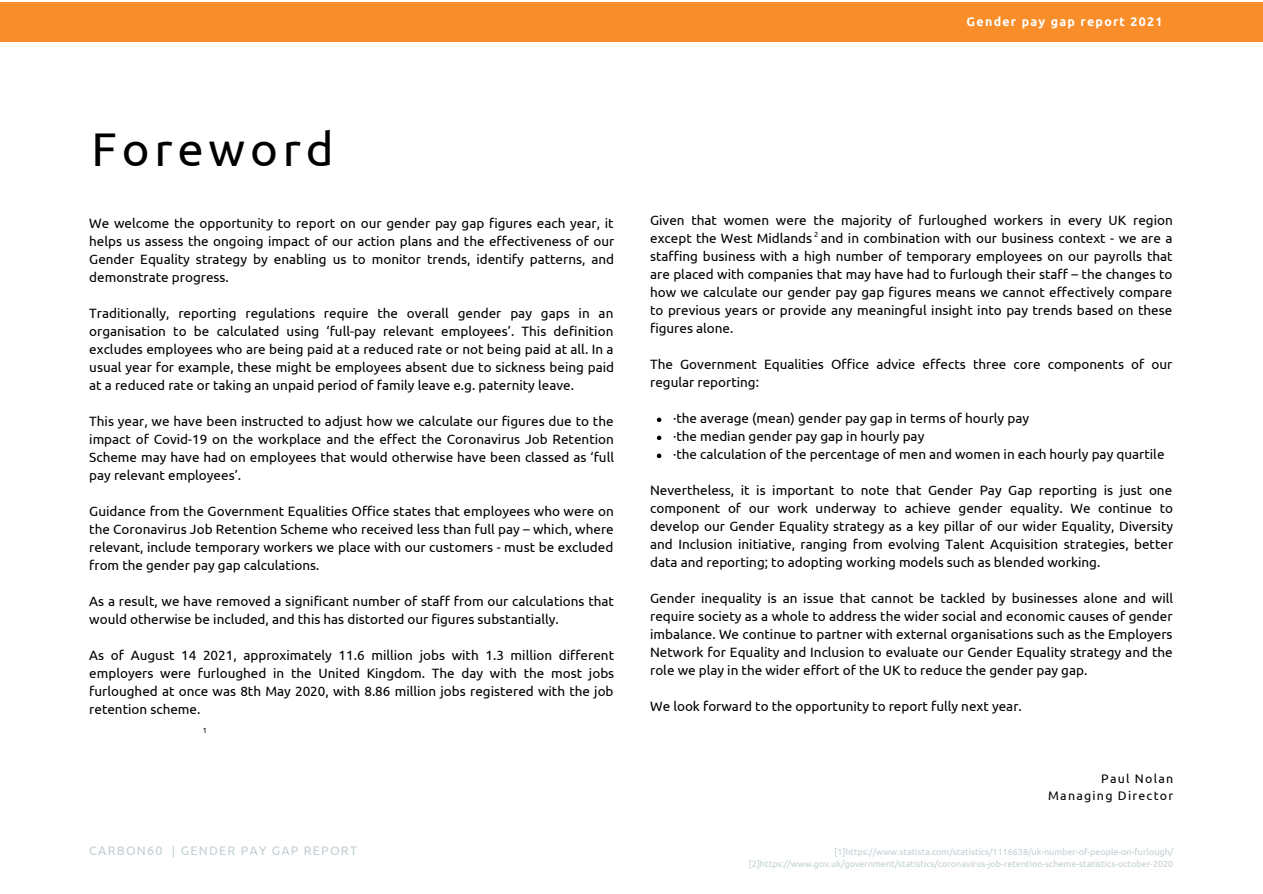
<style>
.page{position:relative;width:1263px;height:894px;background:#fff}
.page>*{position:absolute;margin:0;border:0;box-sizing:border-box;transform-origin:0 0}
.t1{font:47.25px "Ubuntu";letter-spacing:.1em;color:#000}
.t2{font:13.5px/18px "Ubuntu";color:#000;text-align:justify}
.t3{font:12.45px "Ubuntu";letter-spacing:.1em;color:#c1cfd3}
.t4{font:12.45px "Ubuntu";letter-spacing:.1em;color:#000}
.t5{font:700 12.45px "Ubuntu";letter-spacing:.1em;color:#fff}
.t6{font:9px "Ubuntu";color:#c1cfd3}
.t7{font:7.5px "Ubuntu";color:#000}
</style>
<div class="page">
<div style="left:0;top:2px;width:1263px;height:39px;background:#f98d29"></div>
<svg style="left:657px;top:417px;width:4px;height:5px"></svg>
<svg style="left:657px;top:435px;width:4px;height:5px"></svg>
<svg style="left:657px;top:453px;width:4px;height:5px"></svg>
<p class="t5" style="left:967px;top:14px;width:197px">Gender pay gap report 2021</p>
<p class="t1" style="left:92px;top:121px;width:243px">Foreword</p>
<p class="t2" style="left:89px;top:214px;width:527px">We welcome the opportunity to report on our gender pay gap figures each year, it helps us assess the ongoing impact of our action plans and the effectiveness of our Gender Equality strategy by enabling us to monitor trends, identify patterns, and demonstrate progress.</p>
<p class="t2" style="left:89px;top:304px;width:526px">Traditionally, reporting regulations require the overall gender pay gaps in an organisation to be calculated using ‘full-pay relevant employees’. This definition excludes employees who are being paid at a reduced rate or not being paid at all. In a usual year for example, these might be employees absent due to sickness being paid at a reduced rate or taking an unpaid period of family leave e.g. paternity leave.</p>
<p class="t2" style="left:89px;top:412px;width:526px">This year, we have been instructed to adjust how we calculate our figures due to the impact of Covid-19 on the workplace and the effect the Coronavirus Job Retention Scheme may have had on employees that would otherwise have been classed as ‘full pay relevant employees’.</p>
<p class="t2" style="left:89px;top:501px;width:526px">Guidance from the Government Equalities Office states that employees who were on the Coronavirus Job Retention Scheme who received less than full pay – which, where relevant, include temporary workers we place with our customers - must be excluded from the gender pay gap calculations.</p>
<p class="t2" style="left:89px;top:591px;width:526px">As a result, we have removed a significant number of staff from our calculations that would otherwise be included, and this has distorted our figures substantially.</p>
<p class="t2" style="left:89px;top:645px;width:527px">As of August 14 2021, approximately 11.6 million jobs with 1.3 million different employers were furloughed in the United Kingdom. The day with the most jobs furloughed at once was 8th May 2020, with 8.86 million jobs registered with the job retention scheme.</p>
<p class="t7" style="left:203px;top:725px;width:6px">1</p>
<p class="t3" style="left:89px;top:843px;width:269px">CARBON60 | GENDER PAY GAP REPORT</p>
<p class="t2" style="left:650px;top:211px;width:524px">Given that women were the majority of furloughed workers in every UK region except the West Midlands and in combination with our business context - we are a staffing business with a high number of temporary employees on our payrolls that are placed with companies that may have had to furlough their staff – the changes to how we calculate our gender pay gap figures means we cannot effectively compare to previous years or provide any meaningful insight into pay trends based on these figures alone.</p>
<p class="t2" style="left:650px;top:355px;width:524px">The Government Equalities Office advice effects three core components of our regular reporting:</p>
<p class="t7" style="left:814px;top:230px;width:6px">2</p>
<p class="t2" style="left:673px;top:409px;width:357px">·the average (mean) gender pay gap in terms of hourly pay</p>
<p class="t2" style="left:673px;top:427px;width:253px">·the median gender pay gap in hourly pay</p>
<p class="t2" style="left:673px;top:445px;width:493px">·the calculation of the percentage of men and women in each hourly pay quartile</p>
<p class="t2" style="left:650px;top:481px;width:525px">Nevertheless, it is important to note that Gender Pay Gap reporting is just one component of our work underway to achieve gender equality. We continue to develop our Gender Equality strategy as a key pillar of our wider Equality, Diversity and Inclusion initiative, ranging from evolving Talent Acquisition strategies, better data and reporting; to adopting working models such as blended working.</p>
<p class="t2" style="left:650px;top:589px;width:525px">Gender inequality is an issue that cannot be tackled by businesses alone and will require society as a whole to address the wider social and economic causes of gender imbalance. We continue to partner with external organisations such as the Employers Network for Equality and Inclusion to evaluate our Gender Equality strategy and the role we play in the wider effort of the UK to reduce the gender pay gap.</p>
<p class="t2" style="left:650px;top:697px;width:373px">We look forward to the opportunity to report fully next year.</p>
<p class="t4" style="left:1101px;top:771px;width:74px">Paul Nolan</p>
<p class="t4" style="left:1048px;top:787px;width:127px">Managing Director</p>
<p class="t6" style="left:834px;top:846px;width:340px">[1]https://www.statista.com/statistics/1116638/uk-number-of-people-on-furlough/</p>
<p class="t6" style="left:749px;top:858px;width:426px">[2]https://www.gov.uk/government/statistics/coronavirus-job-retention-scheme-statistics-october-2020</p>
</div>
